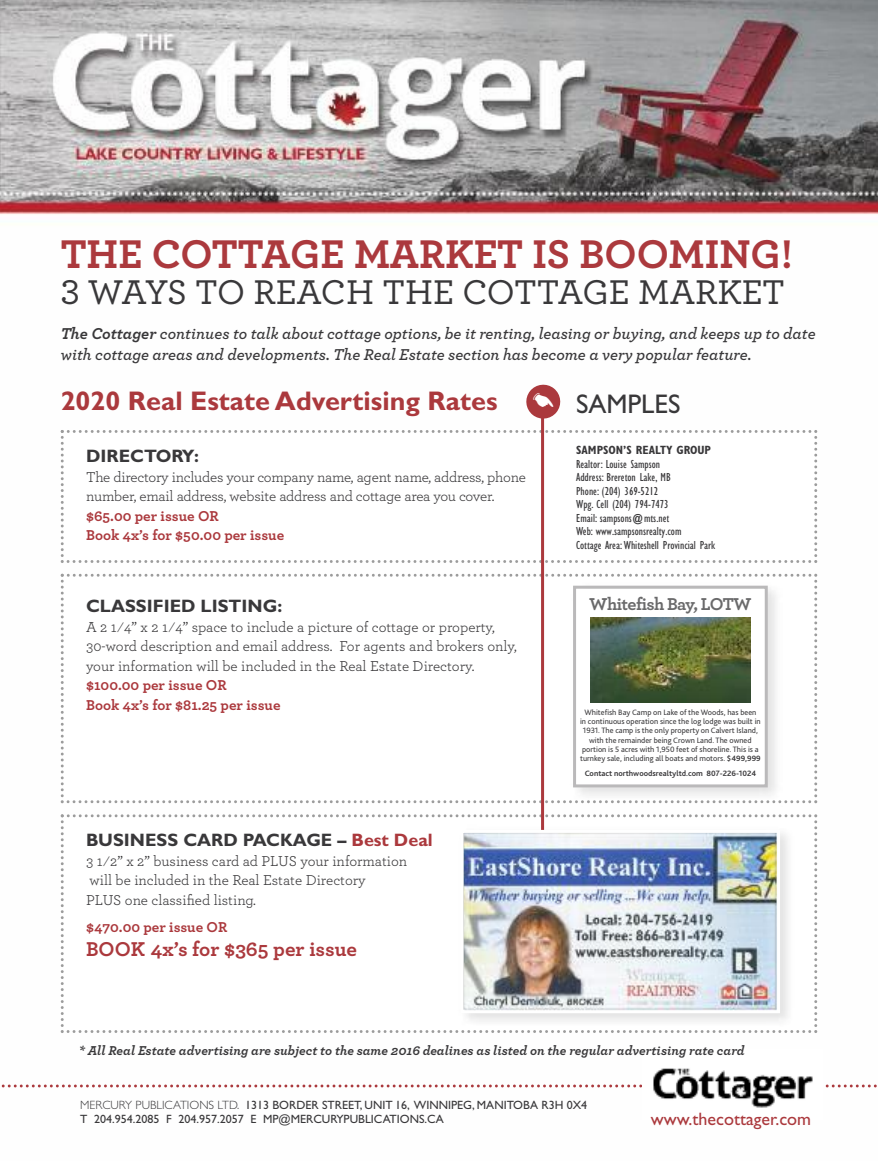
<style>
.page{position:relative;width:878px;height:1161px;background:#fff}
.page>*{position:absolute;margin:0;border:0;box-sizing:border-box;transform-origin:0 0}
.t1{font:700 42px "Archer";color:#ab393d}
.t2{font:500 36px "Archer";letter-spacing:-.01em;color:#39383a}
.t3{font:700 27px "Gill Sans";color:#ab393d}
.t4{font:27px "Gill Sans Std";color:#39383a}
.t5{font:700 21px "Archer";color:#ab393d}
.t6{font:700 18px "Gill Sans";color:#39383a}
.t7{font:18px "Gill Sans Std";color:#ab393d}
.t8{font:700 18px "Archer";letter-spacing:-.035em;color:#6a6a6b}
.t9{font:italic 600 16.5px/21px "Archer";color:#39383a}
.t10{font:15px/19.5px "Archer";letter-spacing:-.01em;color:#39383a}
.t11{font:700 15px/19.5px "Archer";color:#ab393d}
.t12{font:italic 700 13.5px "Archer";color:#39383a}
.t13{font:condensed 12px/13.5px "Gill Sans";color:#39383a}
.t14{font:12px/14.4px "Gill Sans";color:#39383a}
.t15{font:700 condensed 12px "Gill Sans";color:#39383a}
.t16{font:8.1px/9.3px "Bliss 2";color:#39383a;text-align:center}
.t17{font:700 8.1px "Bliss 2";color:#39383a}
.s1{font-weight:700}
.s2{color:#ab393d}
.s3{font-weight:300}
</style>
<div class="page">
<img style="left:0;top:0;width:878px;height:1032px">
<svg style="left:1px;top:1084px;width:876px;height:4px"></svg>
<div style="left:642px;top:1049px;width:180px;height:71px;background:#fff"></div>
<img style="left:653px;top:1068px;width:160px;height:40px">
<svg style="left:61px;top:430px;width:756px;height:133px"></svg>
<svg style="left:61px;top:574px;width:756px;height:229px"></svg>
<svg style="left:61px;top:814px;width:756px;height:219px"></svg>
<hr style="left:541px;top:389px;width:3px;height:606px;background:#ab393d">
<img style="left:454px;top:823px;width:345px;height:210px">
<img style="left:464px;top:834px;width:312px;height:175px">
<div style="left:460px;top:830px;width:320px;height:183px;border:3px solid #fff"></div>
<img style="left:566px;top:579px;width:221px;height:228px">
<div style="left:576px;top:589px;width:188px;height:195px;background:#fff"></div>
<div style="left:573px;top:586px;width:194px;height:201px;border:3px solid #bab9ba"></div>
<img style="left:590px;top:618px;width:160px;height:84px">
<svg style="left:524px;top:383px;width:38px;height:38px"></svg>
<h1 class="t1" style="left:61px;top:240px;width:733px">THE COTTAGE MARKET IS BOOMING!</h1>
<h2 class="t2" style="left:61px;top:280px;width:725px">3 WAYS TO REACH THE COTTAGE MARKET</h2>
<p class="t9" style="left:61px;top:325px;width:756px"><span class="s1">The Cottager</span> continues to talk about cottage options, be it renting, leasing or buying, and keeps up to date with cottage areas and developments. The Real Estate section has become a very popular feature.</p>
<h3 class="t3" style="left:61px;top:391px;width:438px">2020 Real Estate Advertising Rates</h3>
<p class="t6" style="left:86px;top:450px;width:114px">DIRECTORY:</p>
<p class="t10" style="left:86px;top:469px;width:441px">The directory includes your company name, agent name, address, phone number, email address, website address and cottage area you cover.</p>
<p class="t11" style="left:86px;top:508px;width:200px">$65.00 per issue OR<br>Book 4x’s for $50.00 per issue</p>
<h3 class="t4" style="left:576px;top:393px;width:106px">SAMPLES</h3>
<p class="t15" style="left:576px;top:445px;width:136px">SAMPSON’S REALTY GROUP</p>
<p class="t13" style="left:576px;top:458px;width:141px">Realtor: Louise Sampson<br>Address: Brereton Lake, MB<br>Phone: (204) 369-5212<br>Wpg. Cell (204) 794-7473<br>Email: sampsons@mts.net<br>Web: www.sampsonsrealty.com<br>Cottage Area:Whiteshell Provincial Park</p>
<p class="t6" style="left:86px;top:600px;width:198px">CLASSIFIED LISTING:</p>
<p class="t10" style="left:86px;top:619px;width:432px">A 2 1⁄4” x 2 1⁄4” space to include a picture of cottage or property,<br>30-word description and email address. For agents and brokers only, your information will be included in the Real Estate Directory.</p>
<p class="t11" style="left:86px;top:677px;width:196px">$100.00 per issue OR<br>Book 4x’s for $81.25 per issue</p>
<p class="t6" style="left:86px;top:834px;width:348px">BUSINESS CARD PACKAGE – <span class="s2">Best Deal</span></p>
<p class="t10" style="left:86px;top:853px;width:323px">3 1⁄2” x 2” business card ad PLUS your information will be included in the Real Estate Directory<br>PLUS one classified listing.</p>
<p class="t11" style="left:86px;top:919px;width:143px">$470.00 per issue OR</p>
<h3 class="t5" style="left:86px;top:942px;width:272px">BOOK 4x’s for $365 per issue</h3>
<p class="t8" style="left:589px;top:598px;width:164px">Whitefish Bay, LOTW</p>
<p class="t16" style="left:580px;top:708px;width:182px">Whitefish Bay Camp on Lake of the Woods, has been<br>in continuous operation since the log lodge was built in 1931. The camp is the only property on Calvert Island, with the remainder being Crown Land. The owned portion is 5 acres with 1,950 feet of shoreline. This is a turnkey sale, including all boats and motors. <span class="s1">$499,999</span></p>
<p class="t17" style="left:584px;top:770px;width:173px">Contact northwoodsrealtyltd.com 807-226-1024</p>
<p class="t12" style="left:79px;top:1046px;width:667px">* All Real Estate advertising are subject to the same 2016 dealines as listed on the regular advertising rate card</p>
<p class="t14" style="left:80px;top:1099px;width:508px"><span class="s3">MERCURY PUBLICATIONS LTD.</span> 1313 BORDER STREET, UNIT 16, WINNIPEG, MANITOBA R3H 0X4<br>T 204.954.2085 F 204.957.2057 E MP@MERCURYPUBLICATIONS.CA</p>
<p class="t7" style="left:651px;top:1112px;width:162px">www.thecottager.com</p>
</div>
